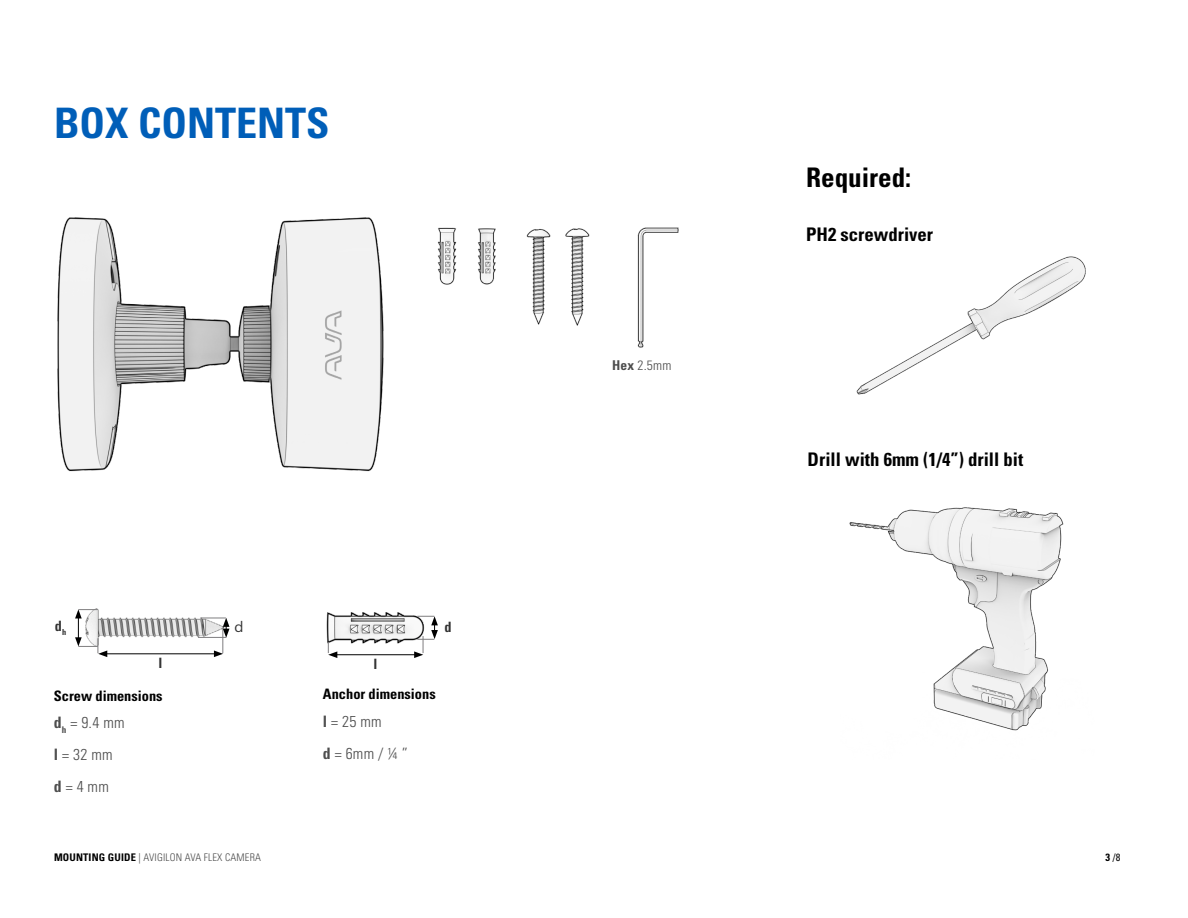
<style>
.page{position:relative;width:1188px;height:918px;background:#fff}
.page>*{position:absolute;margin:0;border:0;box-sizing:border-box;transform-origin:0 0}
.t1{font:700 condensed 42px "Univers LT Std";color:#005eb8}
.t2{font:700 condensed 27px "Univers LT Std";color:#000}
.t3{font:700 condensed 18.75px "Univers LT Std";color:#000}
.t4{font:300 condensed 15.75px/32px "Univers LT Std";letter-spacing:.015em;color:#4d4d4d}
.t5{font:700 condensed 14.4px "Univers LT Std";color:#000}
.t6{font:14.4px "Graphik";color:#333}
.t7{font:700 condensed 14.25px "Univers LT Std";color:#333}
.t8{font:300 condensed 13.5px "Univers LT Std";color:#4d4d4d}
.t9{font:300 condensed 10.5px "Univers LT Std";letter-spacing:.015em;color:#4d4d4d}
.t10{font:condensed 10.5px "Univers LT Std";color:#000}
.s1{font-weight:700}
.s2{font-weight:700;color:#000}
</style>
<div class="page">
<img style="left:326px;top:612px;width:109px;height:40px">
<img style="left:95px;top:608px;width:135px;height:30px">
<hr style="left:105px;top:654px;width:111px;height:1px;background:#000">
<svg style="left:75px;top:609px;width:32px;height:48px"></svg>
<svg style="left:198px;top:618px;width:31px;height:39px"></svg>
<hr style="left:335px;top:654px;width:82px;height:1px;background:#000">
<svg style="left:328px;top:642px;width:9px;height:16px"></svg>
<svg style="left:414px;top:616px;width:24px;height:42px"></svg>
<img style="left:57px;top:217px;width:327px;height:255px">
<img style="left:437px;top:227px;width:242px;height:121px">
<img style="left:849px;top:507px;width:215px;height:224px">
<img style="left:856px;top:256px;width:230px;height:139px">
<h1 class="t1" style="left:54px;top:98px;width:277px">BOX CONTENTS</h1>
<p class="t7" style="left:55px;top:617px;width:13px">d<sub>h</sub></p>
<p class="t6" style="left:234px;top:616px;width:11px">d</p>
<p class="t7" style="left:445px;top:618px;width:9px">d</p>
<p class="t7" style="left:158px;top:655px;width:5px">l</p>
<p class="t7" style="left:374px;top:656px;width:5px">l</p>
<p class="t5" style="left:54px;top:687px;width:110px">Screw dimensions</p>
<p class="t4" style="left:54px;top:707px;width:72px"><span class="s1">d</span><sub>h</sub> = 9.4 mm <span class="s1">l</span> = 32 mm<br><span class="s1">d</span> = 4 mm</p>
<p class="t5" style="left:323px;top:685px;width:114px">Anchor dimensions</p>
<p class="t4" style="left:323px;top:705px;width:87px"><span class="s1">l</span> = 25 mm<br><span class="s1">d</span> = 6mm / ¼ ”</p>
<p class="t8" style="left:612px;top:357px;width:61px"><span class="s1">Hex</span> 2.5mm</p>
<h2 class="t2" style="left:806px;top:161px;width:107px">Required:</h2>
<p class="t3" style="left:806px;top:223px;width:129px">PH2 screwdriver</p>
<p class="t3" style="left:808px;top:448px;width:217px">Drill with 6mm (1/4”) drill bit</p>
<p class="t9" style="left:54px;top:851px;width:208px"><span class="s2">MOUNTING GUIDE</span> | AVIGILON AVA FLEX CAMERA</p>
<p class="t10" style="left:1105px;top:850px;width:17px"><span class="s1">3</span> /8</p>
</div>
